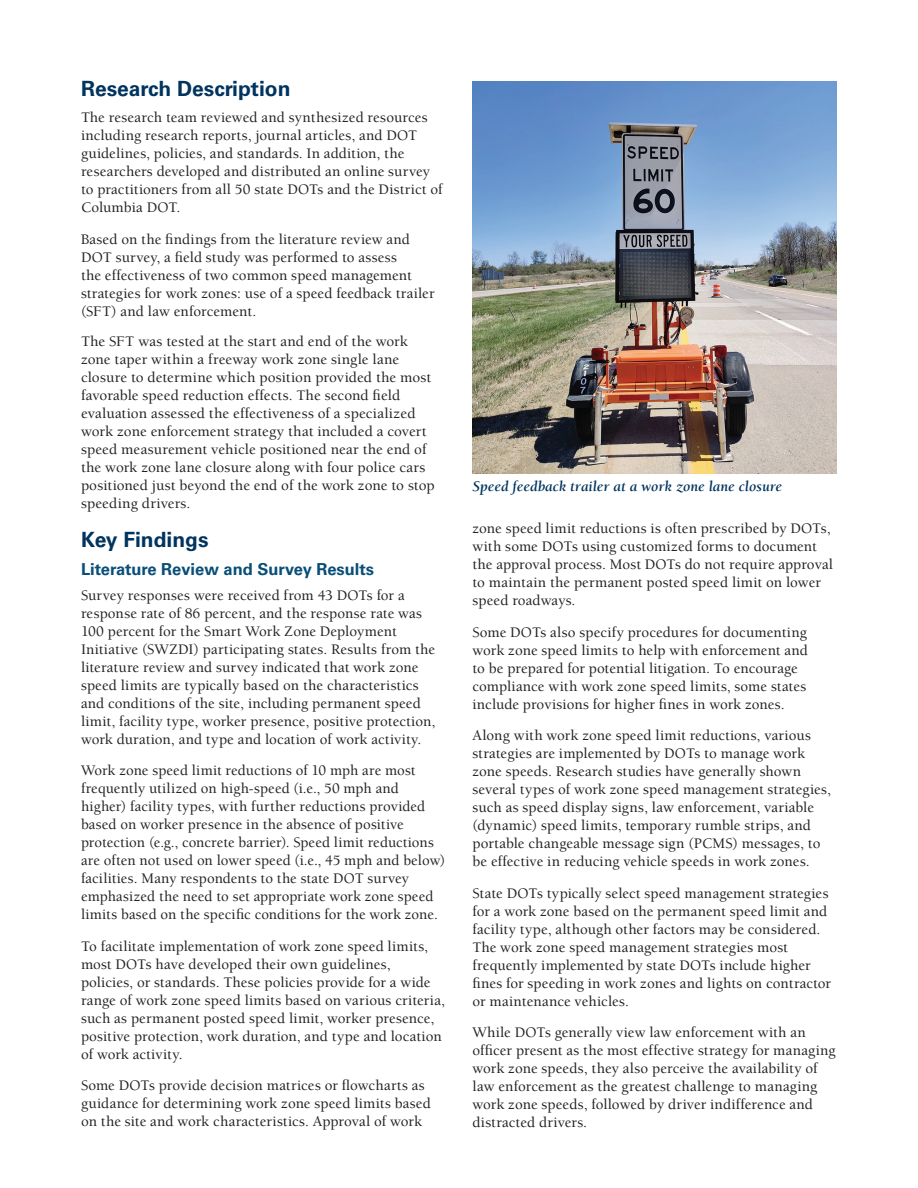
<style>
.page{position:relative;width:918px;height:1188px;background:#fff}
.page>*{position:absolute;margin:0;border:0;box-sizing:border-box;transform-origin:0 0}
.head_1{font:700 21px "Univers LT Std";color:#00345e}
.head_2{font:700 16.5px "Univers LT Std";color:#084e78}
.Body_text{font:500 15px/18px "Berkeley Std";letter-spacing:.005em;color:#231f20}
.t1{font:italic 700 15px "Berkeley Std";color:#00345e}
</style>
<div class="page">
<img style="left:472px;top:81px;width:365px;height:392px">
<h1 class="head_1" style="left:81px;top:77px;width:211px">Research Description</h1>
<p class="Body_text" style="left:81px;top:109px;width:363px">The research team reviewed and synthesized resources including research reports, journal articles, and DOT guidelines, policies, and standards. In addition, the researchers developed and distributed an online survey to practitioners from all 50 state DOTs and the District of Columbia DOT.</p>
<p class="Body_text" style="left:81px;top:230px;width:355px">Based on the findings from the literature review and DOT survey, a field study was performed to assess<br>the effectiveness of two common speed management strategies for work zones: use of a speed feedback trailer (SFT) and law enforcement.</p>
<p class="Body_text" style="left:81px;top:333px;width:355px">The SFT was tested at the start and end of the work zone taper within a freeway work zone single lane closure to determine which position provided the most favorable speed reduction effects. The second field evaluation assessed the effectiveness of a specialized work zone enforcement strategy that included a covert speed measurement vehicle positioned near the end of the work zone lane closure along with four police cars positioned just beyond the end of the work zone to stop speeding drivers.</p>
<h1 class="head_1" style="left:81px;top:527px;width:129px">Key Findings</h1>
<h2 class="head_2" style="left:81px;top:560px;width:295px">Literature Review and Survey Results</h2>
<p class="Body_text" style="left:81px;top:586px;width:356px">Survey responses were received from 43 DOTs for a response rate of 86 percent, and the response rate was 100 percent for the Smart Work Zone Deployment Initiative (SWZDI) participating states. Results from the literature review and survey indicated that work zone speed limits are typically based on the characteristics and conditions of the site, including permanent speed limit, facility type, worker presence, positive protection, work duration, and type and location of work activity.</p>
<p class="Body_text" style="left:81px;top:762px;width:366px">Work zone speed limit reductions of 10 mph are most frequently utilized on high-speed (i.e., 50 mph and higher) facility types, with further reductions provided based on worker presence in the absence of positive protection (e.g., concrete barrier). Speed limit reductions are often not used on lower speed (i.e., 45 mph and below) facilities. Many respondents to the state DOT survey emphasized the need to set appropriate work zone speed limits based on the specific conditions for the work zone.</p>
<p class="Body_text" style="left:81px;top:937px;width:366px">To facilitate implementation of work zone speed limits, most DOTs have developed their own guidelines, policies, or standards. These policies provide for a wide range of work zone speed limits based on various criteria, such as permanent posted speed limit, worker presence, positive protection, work duration, and type and location of work activity.</p>
<p class="Body_text" style="left:81px;top:1077px;width:351px">Some DOTs provide decision matrices or flowcharts as guidance for determining work zone speed limits based on the site and work characteristics. Approval of work</p>
<p class="t1" style="left:472px;top:479px;width:311px">Speed feedback trailer at a work zone lane closure</p>
<p class="Body_text" style="left:472px;top:520px;width:362px">zone speed limit reductions is often prescribed by DOTs, with some DOTs using customized forms to document the approval process. Most DOTs do not require approval to maintain the permanent posted speed limit on lower speed roadways.</p>
<p class="Body_text" style="left:472px;top:623px;width:337px">Some DOTs also specify procedures for documenting work zone speed limits to help with enforcement and to be prepared for potential litigation. To encourage compliance with work zone speed limits, some states include provisions for higher fines in work zones.</p>
<p class="Body_text" style="left:472px;top:727px;width:360px">Along with work zone speed limit reductions, various strategies are implemented by DOTs to manage work zone speeds. Research studies have generally shown several types of work zone speed management strategies, such as speed display signs, law enforcement, variable (dynamic) speed limits, temporary rumble strips, and portable changeable message sign (PCMS) messages, to be effective in reducing vehicle speeds in work zones.</p>
<p class="Body_text" style="left:472px;top:884px;width:360px">State DOTs typically select speed management strategies for a work zone based on the permanent speed limit and facility type, although other factors may be considered.<br>The work zone speed management strategies most frequently implemented by state DOTs include higher fines for speeding in work zones and lights on contractor or maintenance vehicles.</p>
<p class="Body_text" style="left:472px;top:1024px;width:365px">While DOTs generally view law enforcement with an officer present as the most effective strategy for managing work zone speeds, they also perceive the availability of law enforcement as the greatest challenge to managing work zone speeds, followed by driver indifference and distracted drivers.</p>
</div>
